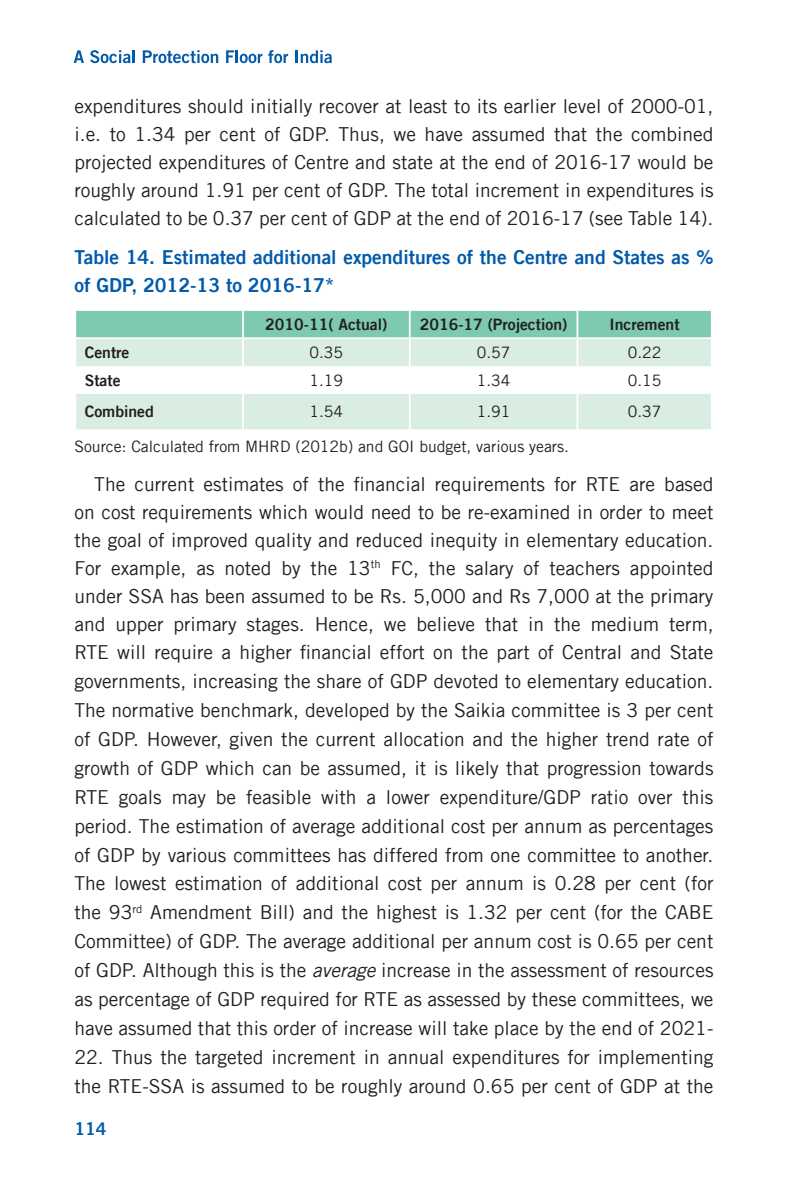
<style>
.page{position:relative;width:788px;height:1197px;background:#fff}
.page>*{position:absolute;margin:0;border:0;box-sizing:border-box;transform-origin:0 0}
.t1{font:19.25px/28.7px "Trade Gothic LT";color:#231f20;text-align:justify}
.t2{font:19.25px/28px "Trade Gothic LT Bold Two";color:#015aaa}
.t3{font:17.5px "Trade Gothic LT Bold Two";color:#015aaa}
.t4{font:15.75px "Trade Gothic LT";color:#231f20}
.t5{font:15.75px "Trade Gothic LT Bold Two";color:#231f20}
.s1{font-style:italic}
</style>
<div class="page">
<svg style="left:74px;top:50px;width:10px;height:13px"></svg>
<svg style="left:90px;top:50px;width:45px;height:13px"></svg>
<svg style="left:143px;top:50px;width:75px;height:13px"></svg>
<svg style="left:226px;top:50px;width:36px;height:13px"></svg>
<svg style="left:268px;top:50px;width:20px;height:13px"></svg>
<svg style="left:295px;top:50px;width:37px;height:13px"></svg>
<div style="left:76px;top:394px;width:634px;height:36px;background:#d9ede2"></div>
<svg style="left:75px;top:310px;width:636px;height:57px"></svg>
<hr style="left:577px;top:366px;width:135px;height:2px;background:#fff">
<hr style="left:242px;top:394px;width:2px;height:35px;background:#fff">
<hr style="left:409px;top:394px;width:1px;height:35px;background:#fff">
<hr style="left:576px;top:394px;width:2px;height:35px;background:#fff">
<hr style="left:74px;top:429px;width:169px;height:2px;background:#fff">
<hr style="left:243px;top:429px;width:166px;height:2px;background:#fff">
<hr style="left:410px;top:429px;width:167px;height:2px;background:#fff">
<hr style="left:577px;top:429px;width:135px;height:2px;background:#fff">
<p class="t1" style="left:74px;top:92px;width:640px;line-height:28px">expenditures should initially recover at least to its earlier level of 2000-01, i.e. to 1.34 per cent of GDP. Thus, we have assumed that the combined projected expenditures of Centre and state at the end of 2016-17 would be roughly around 1.91 per cent of GDP. The total increment in expenditures is calculated to be 0.37 per cent of GDP at the end of 2016-17 (see Table 14).</p>
<p class="t2" style="left:74px;top:242px;width:640px">Table 14. Estimated additional expenditures of the Centre and States as % of GDP, 2012-13 to 2016-17*</p>
<p class="t5" style="left:265px;top:314px;width:124px">2010-11( Actual)</p>
<p class="t5" style="left:420px;top:314px;width:149px">2016-17 (Projection)</p>
<p class="t5" style="left:609px;top:314px;width:71px">Increment</p>
<p class="t5" style="left:85px;top:343px;width:46px">Centre</p>
<p class="t4" style="left:309px;top:343px;width:35px">0.35</p>
<p class="t4" style="left:476px;top:343px;width:35px">0.57</p>
<p class="t4" style="left:627px;top:343px;width:35px">0.22</p>
<p class="t5" style="left:85px;top:370px;width:37px">State</p>
<p class="t4" style="left:309px;top:371px;width:35px">1.19</p>
<p class="t4" style="left:476px;top:371px;width:35px">1.34</p>
<p class="t4" style="left:627px;top:371px;width:35px">0.15</p>
<p class="t5" style="left:85px;top:402px;width:71px">Combined</p>
<p class="t4" style="left:309px;top:402px;width:35px">1.54</p>
<p class="t4" style="left:476px;top:402px;width:35px">1.91</p>
<p class="t4" style="left:627px;top:402px;width:35px">0.37</p>
<p class="t4" style="left:74px;top:437px;width:496px">Source: Calculated from MHRD (2012b) and GOI budget, various years.</p>
<p class="t1" style="left:74px;top:469px;width:640px;text-indent:20px">The current estimates of the financial requirements for RTE are based on cost requirements which would need to be re-examined in order to meet the goal of improved quality and reduced inequity in elementary education.<br>For example, as noted by the 13<sup>th</sup> FC, the salary of teachers appointed under SSA has been assumed to be Rs. 5,000 and Rs 7,000 at the primary and upper primary stages. Hence, we believe that in the medium term, RTE will require a higher financial effort on the part of Central and State governments, increasing the share of GDP devoted to elementary education.<br>The normative benchmark, developed by the Saikia committee is 3 per cent of GDP. However, given the current allocation and the higher trend rate of growth of GDP which can be assumed, it is likely that progression towards RTE goals may be feasible with a lower expenditure/GDP ratio over this period. The estimation of average additional cost per annum as percentages of GDP by various committees has differed from one committee to another.<br>The lowest estimation of additional cost per annum is 0.28 per cent (for the 93<sup>rd</sup> Amendment Bill) and the highest is 1.32 per cent (for the CABE Committee) of GDP. The average additional per annum cost is 0.65 per cent of GDP. Although this is the <span class="s1">average</span> increase in the assessment of resources as percentage of GDP required for RTE as assessed by these committees, we have assumed that this order of increase will take place by the end of 2021-</p>
<p class="t1" style="left:74px;top:1042px;width:640px">22. Thus the targeted increment in annual expenditures for implementing the RTE-SSA is assumed to be roughly around 0.65 per cent of GDP at the</p>
<p class="t3" style="left:74px;top:1118px;width:34px">114</p>
</div>
